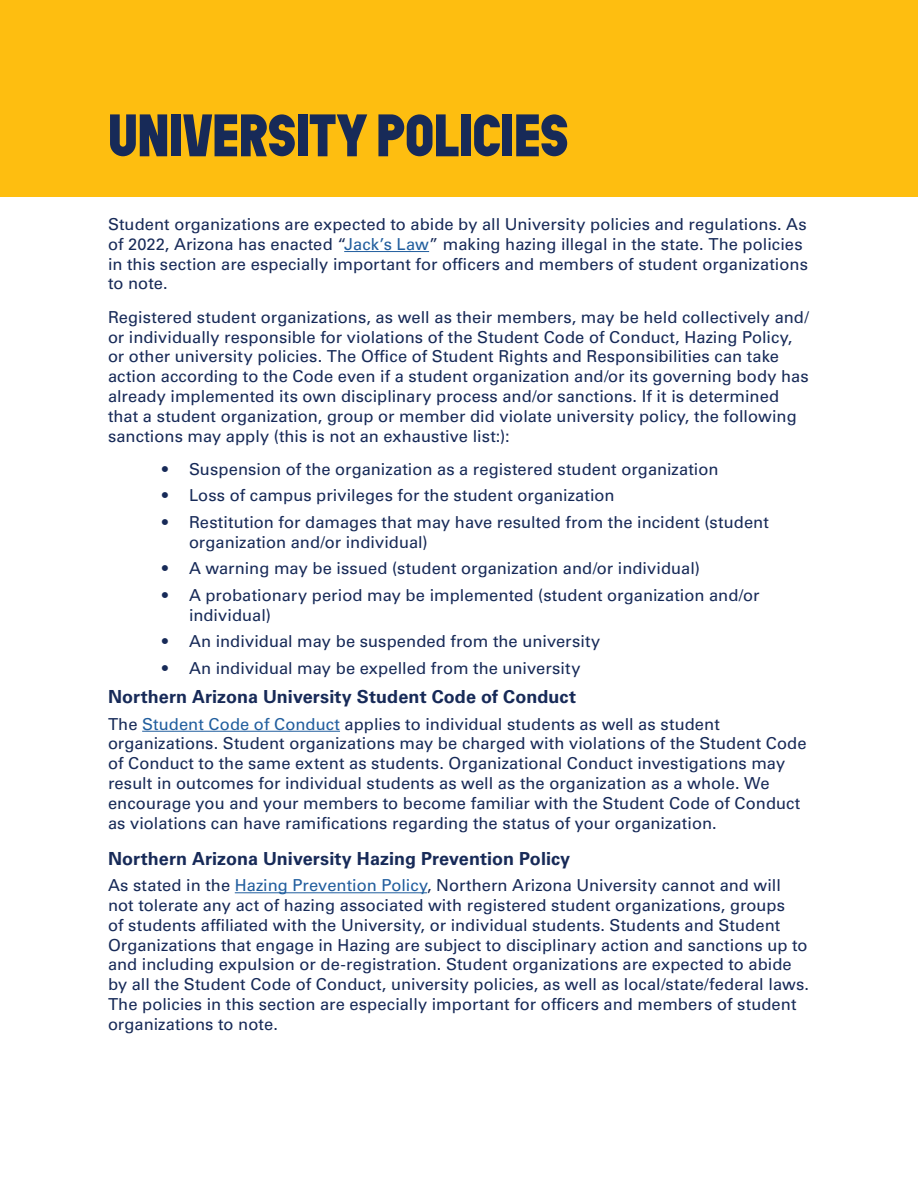
<style>
.page{position:relative;width:918px;height:1188px;background:#fff}
.page>*{position:absolute;margin:0;border:0;box-sizing:border-box;transform-origin:0 0}
.t1{font:700 60px "Stenciletta Solid";letter-spacing:-.005em;color:#172a58}
.H3_SubHead{font:700 18px "Univers LT Pro 65";letter-spacing:.005em;color:#172a58}
.p_Body{font:16.5px/19.8px "Univers LT Pro 55 Roman";color:#172a58}
.s1{color:#215e9e}
</style>
<div class="page">
<div style="left:0;top:0;width:918px;height:197px;background:#febe10"></div>
<hr style="left:344px;top:251px;width:85px;height:1px;background:#215e9e">
<hr style="left:142px;top:731px;width:198px;height:1px;background:#215e9e">
<hr style="left:235px;top:892px;width:192px;height:1px;background:#215e9e">
<h2 class="t1" style="left:108px;top:102px;width:462px">UNIVERSITY POLICIES</h2>
<p class="p_Body" style="left:108px;top:214px;width:701px">Student organizations are expected to abide by all University policies and regulations. As of 2022, Arizona has enacted “<span class="s1">Jack’s Law</span>” making hazing illegal in the state. The policies in this section are especially important for officers and members of student organizations to note.</p>
<p class="p_Body" style="left:108px;top:306px;width:703px">Registered student organizations, as well as their members, may be held collectively and/ or individually responsible for violations of the Student Code of Conduct, Hazing Policy, or other university policies. The Office of Student Rights and Responsibilities can take action according to the Code even if a student organization and/or its governing body has already implemented its own disciplinary process and/or sanctions. If it is determined that a student organization, group or member did violate university policy, the following sanctions may apply (this is not an exhaustive list:):</p>
<p class="p_Body" style="left:162px;top:458px;width:558px">• Suspension of the organization as a registered student organization</p>
<p class="p_Body" style="left:162px;top:485px;width:454px">• Loss of campus privileges for the student organization</p>
<p class="p_Body" style="left:189px;top:512px;width:581px;text-indent:-27px">• Restitution for damages that may have resulted from the incident (student organization and/or individual)</p>
<p class="p_Body" style="left:162px;top:558px;width:539px">• A warning may be issued (student organization and/or individual)</p>
<p class="p_Body" style="left:189px;top:584px;width:572px;text-indent:-27px">• A probationary period may be implemented (student organization and/or individual)</p>
<p class="p_Body" style="left:162px;top:631px;width:440px">• An individual may be suspended from the university</p>
<p class="p_Body" style="left:162px;top:657px;width:420px">• An individual may be expelled from the university</p>
<h3 class="H3_SubHead" style="left:108px;top:684px;width:470px">Northern Arizona University Student Code of Conduct</h3>
<p class="p_Body" style="left:108px;top:713px;width:700px">The <span class="s1">Student Code of Conduct</span> applies to individual students as well as student organizations. Student organizations may be charged with violations of the Student Code of Conduct to the same extent as students. Organizational Conduct investigations may result in outcomes for individual students as well as the organization as a whole. We encourage you and your members to become familiar with the Student Code of Conduct as violations can have ramifications regarding the status of your organization.</p>
<h3 class="H3_SubHead" style="left:108px;top:846px;width:464px">Northern Arizona University Hazing Prevention Policy</h3>
<p class="p_Body" style="left:108px;top:875px;width:703px">As stated in the <span class="s1">Hazing Prevention Policy</span>, Northern Arizona University cannot and will not tolerate any act of hazing associated with registered student organizations, groups<br>of students affiliated with the University, or individual students. Students and Student Organizations that engage in Hazing are subject to disciplinary action and sanctions up to and including expulsion or de-registration. Student organizations are expected to abide by all the Student Code of Conduct, university policies, as well as local/state/federal laws.<br>The policies in this section are especially important for officers and members of student organizations to note.</p>
</div>
